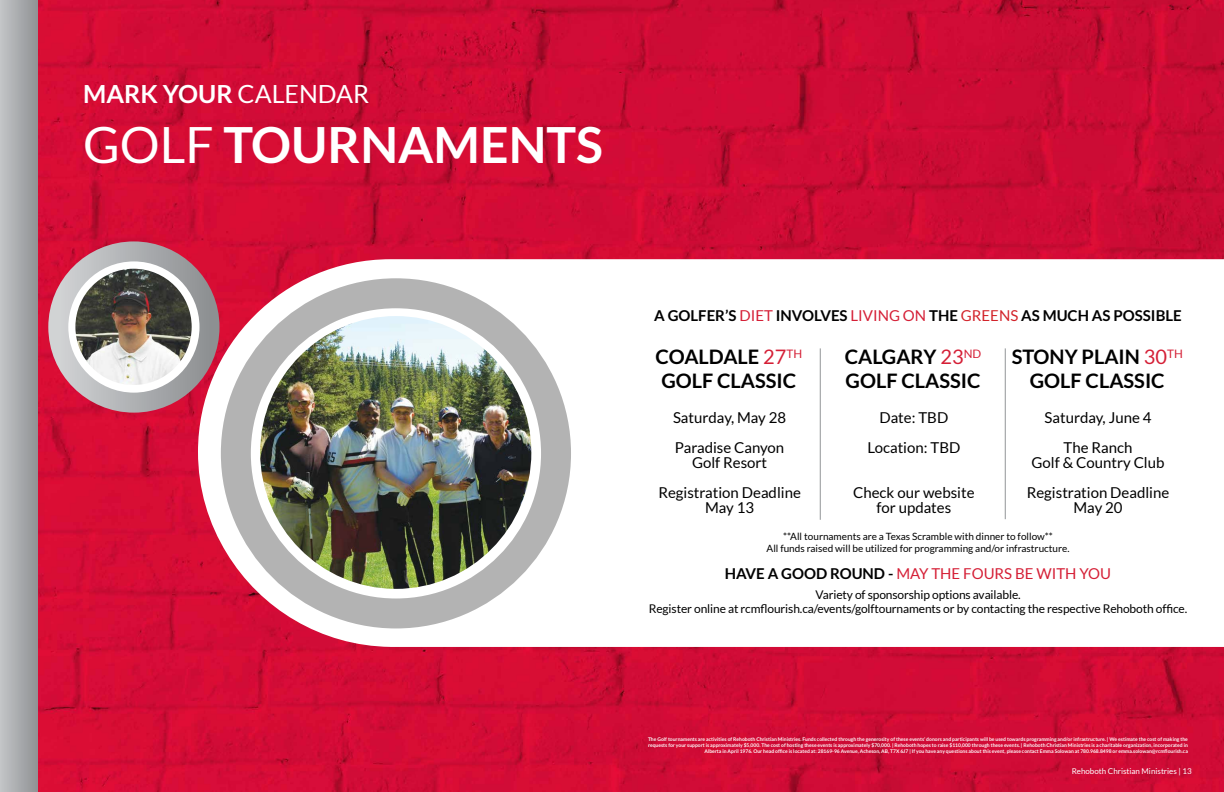
<style>
.page{position:relative;width:1224px;height:792px;background:#fff}
.page>*{position:absolute;margin:0;border:0;box-sizing:border-box;transform-origin:0 0}
.t1{font:700 50px "Lato";color:#fff}
.t2{font:700 25px "Lato";color:#fff}
.t3{font:700 20px/24px "Lato";color:#000}
.t4{font:15px/30px "Lato";color:#000;text-align:center}
.t5{font:700 15px "Lato";color:#000}
.t6{font:15px "Lato";color:#d51f36}
.t7{font:12px/14.4px "Lato";letter-spacing:-.01em;color:#000;text-align:center}
.t8{font:10px/12px "Lato";color:#000;text-align:center}
.t9{font:8px "Lato";color:#fff}
.t10{font:700 5px/6px "Lato";color:#fff;text-align:right}
.s1{font-weight:400}
.s2{font-weight:400;color:#d51f36}
.s3{font-weight:400;color:#d2232a}
.s4{font-weight:700;color:#000}
</style>
<div class="page">
<div style="left:0;top:0;width:38px;height:792px;background:linear-gradient(to right,#c3c5c7,#919496)"></div>
<img style="left:38px;top:0;width:1186px;height:792px">
<svg style="left:198px;top:259px;width:1026px;height:388px"></svg>
<hr style="left:820px;top:348px;width:1px;height:172px;background:#939598">
<hr style="left:1005px;top:348px;width:1px;height:171px;background:#939598">
<div style="left:221px;top:278px;width:350px;height:350px;border:30px solid #000;border-radius:50%"></div>
<svg style="left:58px;top:251px;width:152px;height:152px"></svg>
<div style="left:48px;top:241px;width:172px;height:172px;border:20px solid #fff;border-radius:50%"></div>
<img style="left:75px;top:269px;width:117px;height:116px;border-radius:58px">
<h2 class="t2" style="left:83px;top:80px;width:288px">MARK YOUR <span class="s1">CALENDAR</span></h2>
<h1 class="t1" style="left:83px;top:116px;width:521px"><span class="s1">GOLF</span> TOURNAMENTS</h1>
<h3 class="t5" style="left:654px;top:307px;width:529px">A GOLFER’S <span class="s2">DIET</span> INVOLVES <span class="s2">LIVING ON</span> THE <span class="s3">GREENS</span> AS MUCH AS POSSIBLE</h3>
<h3 class="t3" style="left:656px;top:345px;width:148px">COALDALE <span class="s2">27</span><sup>TH<br></sup>GOLF CLASSIC</h3>
<h3 class="t4" style="left:673px;top:403px;width:115px;text-align:left">Saturday, May 28<br>Paradise Canyon</h3>
<h3 class="t4" style="left:658px;top:448px;width:144px">Golf Resort<br>Registration Deadline</h3>
<h3 class="t4" style="left:705px;top:493px;width:51px">May 13</h3>
<h3 class="t3" style="left:1012px;top:345px;width:173px;text-align:center">STONY PLAIN <span class="s2">30</span><sup>TH<br></sup>GOLF CLASSIC</h3>
<h3 class="t4" style="left:1045px;top:403px;width:108px">Saturday, June 4<br>The Ranch</h3>
<h3 class="t4" style="left:1027px;top:448px;width:144px">Golf &amp; Country Club<br>Registration Deadline</h3>
<h3 class="t4" style="left:1074px;top:493px;width:51px">May 20</h3>
<h3 class="t8" style="left:767px;top:531px;width:305px">**All tournaments are a Texas Scramble with dinner to follow**<br>All funds raised will be utilized for programming and/or infrastructure.</h3>
<h3 class="t7" style="left:649px;top:587px;width:540px">Variety of sponsorship options available.<br>Register online at rcmflourish.ca/events/golftournaments or by contacting the respective Rehoboth office.</h3>
<h3 class="t3" style="left:845px;top:345px;width:138px">CALGARY <span class="s2">23</span><sup>ND<br></sup>GOLF CLASSIC</h3>
<h3 class="t4" style="left:867px;top:403px;width:95px">Date: TBD<br>Location: TBD</h3>
<h3 class="t4" style="left:853px;top:485px;width:123px;line-height:15px">Check our website for updates</h3>
<h3 class="t6" style="left:725px;top:566px;width:388px"><span class="s4">HAVE A GOOD ROUND -</span> MAY THE FOURS BE WITH YOU</h3>
<p class="t10" style="left:648px;top:737px;width:541px">The Golf tournaments are activities of Rehoboth Christian Ministries. Funds collected through the generosity of these events’ donors and participants will be used towards programming and/or infrastructure. | We estimate the cost of making the requests for your support is approximately $5,000. The cost of hosting these events is approximately $70,000. | Rehoboth hopes to raise $110,000 through these events. | Rehoboth Christian Ministries is a charitable organization, incorporated in<br>Alberta in April 1976. Our head office is located at: 28169-96 Avenue, Acheson, AB, T7X 6J7 | If you have any questions about this event, please contact Emma Solowan at 780.968.8498 or emma.solowan@rcmflourish.ca</p>
<h3 class="t9" style="left:1072px;top:766px;width:121px">Rehoboth Christian Ministries | 13</h3>
</div>
